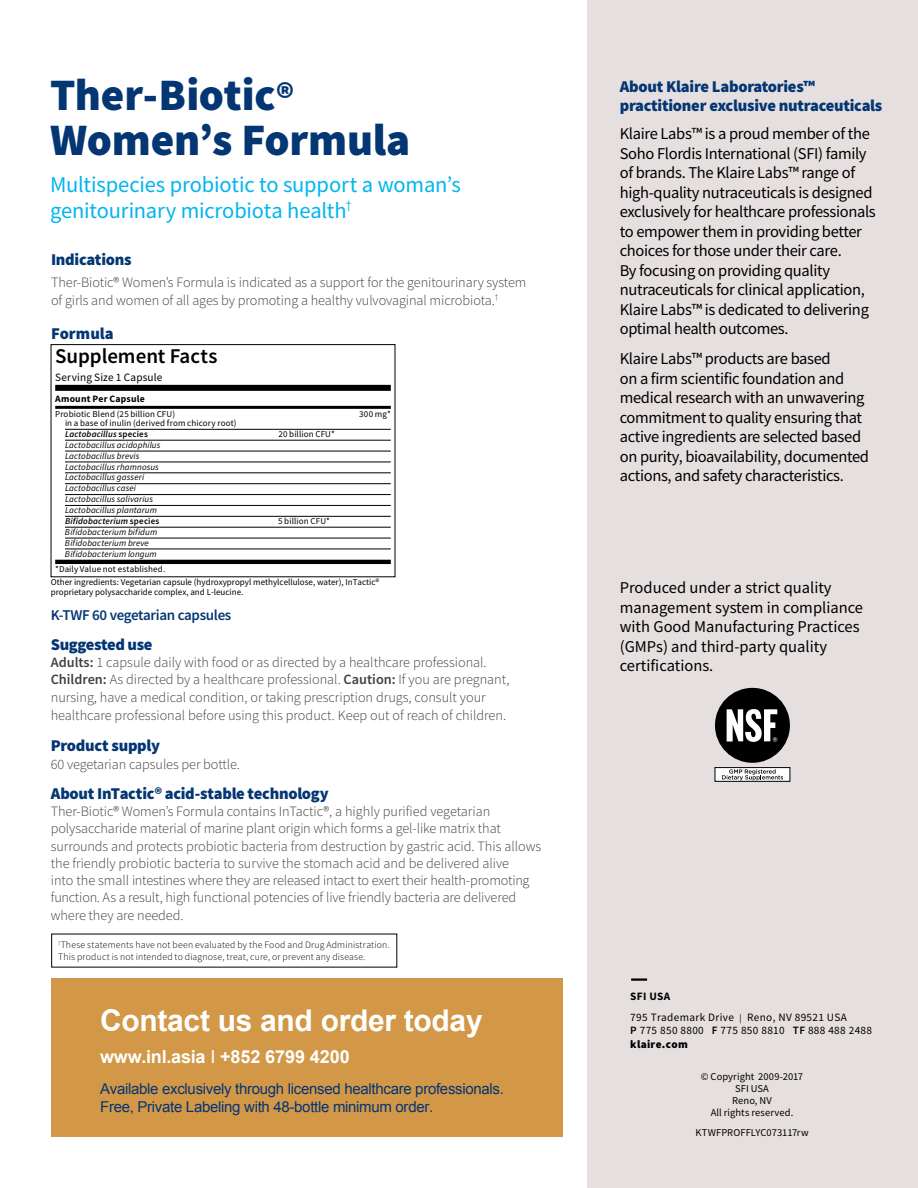
<style>
.page{position:relative;width:918px;height:1188px;background:#fff}
.page>*{position:absolute;margin:0;border:0;box-sizing:border-box;transform-origin:0 0}
.t1{font:900 45px/45px "Source Sans Pro";letter-spacing:-.005em;color:#043673}
.t2{font:700 30px "Arial";letter-spacing:-.01em;color:#fff}
.t3{font:22.5px/25.5px "Source Sans Pro";letter-spacing:-.01em;color:#00b5ef}
.t4{font:600 21px "Source Sans Pro";color:#000}
.t5{font:700 18px "Arial";letter-spacing:-.005em;color:#fff}
.t6{font:16.5px/19.5px "Source Sans Pro";letter-spacing:-.02em;color:#000}
.t7{font:900 16.5px/19.5px "Source Sans Pro";letter-spacing:-.015em;color:#043673}
.t8{font:16.5px/19.5px "Source Sans Pro";color:#000}
.t9{font:900 16.5px "Source Sans Pro";letter-spacing:.005em;color:#043673}
.t10{font:15px/18px "Arial";letter-spacing:-.02em;color:#053474}
.t11{font:600 15px "Source Sans Pro";letter-spacing:-.02em;color:#043673}
.t12{font:300 14.25px/17.2px "Source Sans Pro";letter-spacing:-.005em;color:#414042}
.t13{font:11.25px/20.2px "Source Sans Pro";letter-spacing:.03em;color:#000}
.t14{font:10.5px/12px "Source Sans Pro";letter-spacing:.005em;color:#000;text-align:center}
.t15{font:300 9.75px/11.7px "Source Sans Pro";letter-spacing:.02em;color:#000}
.t16{font:700 9.75px "Source Sans Pro";letter-spacing:.02em;color:#000}
.t17{font:9px/10.8px "Source Sans Pro";color:#000}
.t18{font:italic 9px/10.8px "Source Sans Pro";letter-spacing:.01em;color:#000}
.s1{font-size:39px}
.s2{font-weight:600;font-style:italic}
.s3{font-weight:600}
.s4{font-weight:600;font-style:normal}
.s5{font-weight:400}
.s6{font-weight:700}
.s7{font-size:9px}
.s8{font-weight:900}
</style>
<div class="page">
<div style="left:588px;top:0;width:330px;height:1188px;background:#e6dfdf"></div>
<div style="left:51px;top:978px;width:511px;height:159px;background:#d29847"></div>
<hr style="left:631px;top:978px;width:16px;height:3px;background:#000">
<div style="left:55px;top:385px;width:336px;height:6px;background:#000"></div>
<hr style="left:55px;top:406px;width:336px;height:3px;background:#000">
<hr style="left:65px;top:429px;width:326px;height:1px;background:#000">
<hr style="left:65px;top:440px;width:326px;height:1px;background:#000">
<hr style="left:65px;top:451px;width:326px;height:1px;background:#000">
<hr style="left:65px;top:462px;width:326px;height:1px;background:#000">
<hr style="left:65px;top:473px;width:326px;height:1px;background:#000">
<hr style="left:65px;top:483px;width:326px;height:1px;background:#000">
<hr style="left:65px;top:494px;width:326px;height:1px;background:#000">
<hr style="left:65px;top:505px;width:326px;height:1px;background:#000">
<hr style="left:65px;top:516px;width:326px;height:1px;background:#000">
<hr style="left:65px;top:527px;width:326px;height:1px;background:#000">
<hr style="left:65px;top:538px;width:326px;height:1px;background:#000">
<hr style="left:65px;top:549px;width:326px;height:1px;background:#000">
<hr style="left:55px;top:560px;width:336px;height:4px;background:#000">
<div style="left:51px;top:344px;width:344px;height:233px;border:1px solid #000"></div>
<div style="left:715px;top:768px;width:75px;height:13px;background:#fff"></div>
<div style="left:715px;top:767px;width:75px;height:15px;border:1px solid #000"></div>
<div style="left:715px;top:688px;width:75px;height:75px;background:#000;border-radius:50%"></div>
<svg style="left:727px;top:709px;width:50px;height:33px"></svg>
<svg style="left:722px;top:769px;width:61px;height:11px"></svg>
<h1 class="t1" style="left:50px;top:72px;width:362px">Ther-Biotic<span class="s1">®<br></span>Women’s Formula</h1>
<h3 class="t3" style="left:50px;top:172px;width:412px">Multispecies probiotic to support a woman’s genitourinary microbiota health<sup>†</sup></h3>
<p class="t7" style="left:51px;top:250px;width:82px">Indications</p>
<p class="t12" style="left:51px;top:273px;width:477px;line-height:18px">Ther-Biotic® Women’s Formula is indicated as a support for the genitourinary system of girls and women of all ages by promoting a healthy vulvovaginal microbiota.<sup>†</sup></p>
<p class="t9" style="left:51px;top:322px;width:64px">Formula</p>
<h3 class="t4" style="left:55px;top:342px;width:164px">Supplement Facts</h3>
<p class="t13" style="left:55px;top:367px;width:109px">Serving Size 1 Capsule</p>
<p class="t16" style="left:55px;top:392px;width:91px">Amount Per Capsule</p>
<p class="t17" style="left:55px;top:408px;width:121px">Probiotic Blend (25 billion CFU)</p>
<p class="t17" style="left:359px;top:408px;width:33px">300 mg*</p>
<p class="t17" style="left:65px;top:418px;width:173px">in a base of inulin (derived from chicory root)<br><span class="s2">Lactobacillus</span> <span class="s3">species</span></p>
<p class="t17" style="left:278px;top:428px;width:58px">20 billion CFU*</p>
<p class="t18" style="left:65px;top:439px;width:97px">Lactobacillus acidophilus<br>Lactobacillus brevis<br>Lactobacillus rhamnosus<br>Lactobacillus gasseri<br>Lactobacillus casei<br>Lactobacillus salivarius<br>Lactobacillus plantarum<br><span class="s3">Bifidobacterium</span> <span class="s4">species</span></p>
<p class="t17" style="left:278px;top:515px;width:53px">5 billion CFU*</p>
<p class="t18" style="left:65px;top:526px;width:94px">Bifidobacterium bifidum<br>Bifidobacterium breve<br>Bifidobacterium longum</p>
<p class="t17" style="left:51px;top:562px;width:330px;line-height:12.8px;text-indent:4px">*Daily Value not established.<br>Other ingredients: Vegetarian capsule (hydroxypropyl methylcellulose, water), InTactic®</p>
<p class="t17" style="left:51px;top:587px;width:194px">proprietary polysaccharide complex, and L-leucine.</p>
<p class="t11" style="left:51px;top:605px;width:182px">K-TWF 60 vegetarian capsules</p>
<p class="t7" style="left:51px;top:634px;width:103px">Suggested use</p>
<p class="t12" style="left:51px;top:654px;width:460px"><span class="s3">Adults:</span> 1 capsule daily with food or as directed by a healthcare professional.<br><span class="s3">Children:</span> As directed by a healthcare professional. <span class="s3">Caution:</span> If you are pregnant, nursing, have a medical condition, or taking prescription drugs, consult your healthcare professional before using this product. Keep out of reach of children.</p>
<p class="t7" style="left:51px;top:736px;width:111px">Product supply</p>
<p class="t12" style="left:51px;top:756px;width:191px">60 vegetarian capsules per bottle.</p>
<p class="t7" style="left:51px;top:783px;width:279px">About InTactic® acid-stable technology</p>
<p class="t12" style="left:51px;top:803px;width:492px">Ther-Biotic® Women’s Formula contains InTactic®, a highly purified vegetarian polysaccharide material of marine plant origin which forms a gel-like matrix that surrounds and protects probiotic bacteria from destruction by gastric acid. This allows the friendly probiotic bacteria to survive the stomach acid and be delivered alive<br>into the small intestines where they are released intact to exert their health-promoting function. As a result, high functional potencies of live friendly bacteria are delivered where they are needed.</p>
<p class="t15" style="left:58px;top:939px;width:333px"><sup>†</sup>These statements have not been evaluated by the Food and Drug Administration.<br>This product is not intended to diagnose, treat, cure, or prevent any disease.</p>
<h2 class="t2" style="left:100px;top:1001px;width:384px">Contact us and order today</h2>
<p class="t5" style="left:100px;top:1045px;width:251px">www.inl.asia <span class="s5">I</span> +852 6799 4200</p>
<p class="t10" style="left:100px;top:1080px;width:405px">Available exclusively through licensed healthcare professionals.<br>Free, Private Labeling with 48-bottle minimum order.</p>
<p class="t7" style="left:620px;top:76px;width:264px">About Klaire Laboratories™ practitioner exclusive nutraceuticals</p>
<p class="t6" style="left:620px;top:124px;width:258px">Klaire Labs™ is a proud member of the Soho Flordis International (SFI) family of brands. The Klaire Labs™ range of high-quality nutraceuticals is designed exclusively for healthcare professionals to empower them in providing better choices for those under their care.<br>By focusing on providing quality nutraceuticals for clinical application, Klaire Labs™ is dedicated to delivering optimal health outcomes.</p>
<p class="t6" style="left:620px;top:349px;width:251px">Klaire Labs™ products are based<br>on a firm scientific foundation and medical research with an unwavering commitment to quality ensuring that active ingredients are selected based on purity, bioavailability, documented actions, and safety characteristics.</p>
<p class="t8" style="left:620px;top:578px;width:245px">Produced under a strict quality management system in compliance with Good Manufacturing Practices (GMPs) and third-party quality certifications.</p>
<p class="t13" style="left:630px;top:986px;width:218px"><span class="s6">SFI USA<br></span>795 Trademark Drive <span class="s7">|</span> Reno, NV 89521 USA</p>
<p class="t13" style="left:630px;top:1024px;width:243px;line-height:13.5px"><span class="s3">P</span> 775 850 8800 <span class="s3">F</span> 775 850 8810 <span class="s3">TF</span> 888 488 2488 <span class="s8">klaire.com</span></p>
<p class="t14" style="left:701px;top:1070px;width:104px">© Copyright 2009-2017<br>SFI USA<br>Reno, NV<br>All rights reserved.</p>
<p class="t14" style="left:695px;top:1127px;width:115px">KTWFPROFFLYC073117rw</p>
</div>
